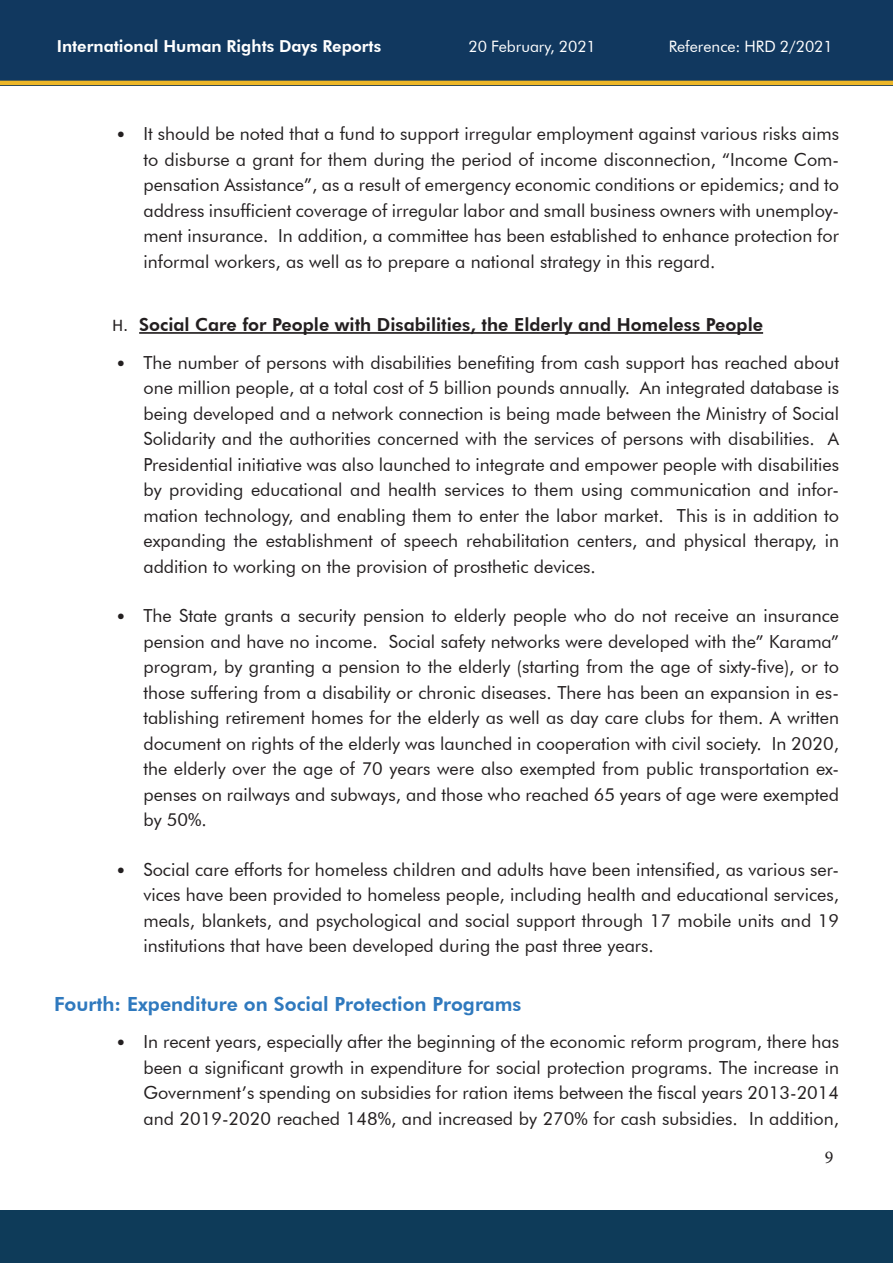
<style>
.page{position:relative;width:893px;height:1263px;background:#fff}
.page>*{position:absolute;margin:0;border:0;box-sizing:border-box;transform-origin:0 0}
.t1{font:800 19.5px "Futura BT";color:#2f79be}
.t2{font:18px/25.5px "Futura BT";color:#231f20;text-align:justify}
.t3{font:800 18px "Futura BT";color:#231f20}
.t4{font:18px "Minion Pro";color:#231f20}
.t5{font:800 16.5px "Futura BT";color:#fff}
.t6{font:15.75px "Futura BT";color:#fff}
.s1{font-family:"Calibri"}
.s2{font-family:"Calibri";font-weight:400}
</style>
<div class="page">
<div style="left:0;top:1210px;width:893px;height:53px;background:#0e3b59"></div>
<hr style="left:139px;top:332px;width:624px;height:2px;background:#231f20">
<div style="left:0;top:0;width:893px;height:85px;background:#11385f"></div>
<hr style="left:0;top:81px;width:893px;height:4px;background:#ecb628">
<p class="t5" style="left:57px;top:36px;width:326px">International Human Rights Days Reports</p>
<p class="t6" style="left:468px;top:37px;width:129px">20 February, 2021</p>
<p class="t6" style="left:669px;top:37px;width:166px">Reference: HRD 2/2021</p>
<p class="t2" style="left:143px;top:121px;width:697px;text-indent:-27px"><span class="s1">•</span> It should be noted that a fund to support irregular employment against various risks aims to disburse a grant for them during the period of income disconnection, “Income Com&shy;pensation Assistance”, as a result of emergency economic conditions or epidemics; and to address insufficient coverage of irregular labor and small business owners with unemploy&shy;ment insurance. In addition, a committee has been established to enhance protection for informal workers, as well as to prepare a national strategy in this regard.</p>
<p class="t3" style="left:112px;top:314px;width:652px"><span class="s2">H.</span> Social Care for People with Disabilities, the Elderly and Homeless People</p>
<p class="t2" style="left:143px;top:349px;width:697px;text-indent:-27px"><span class="s1">•</span> The number of persons with disabilities benefiting from cash support has reached about one million people, at a total cost of 5 billion pounds annually. An integrated database is being developed and a network connection is being made between the Ministry of Social Solidarity and the authorities concerned with the services of persons with disabilities. A Presidential initiative was also launched to integrate and empower people with disabilities by providing educational and health services to them using communication and infor&shy;mation technology, and enabling them to enter the labor market. This is in addition to expanding the establishment of speech rehabilitation centers, and physical therapy, in addition to working on the provision of prosthetic devices.</p>
<p class="t2" style="left:143px;top:603px;width:697px;text-indent:-27px"><span class="s1">•</span> The State grants a security pension to elderly people who do not receive an insurance pension and have no income. Social safety networks were developed with the” Karama” program, by granting a pension to the elderly (starting from the age of sixty-five), or to those suffering from a disability or chronic diseases. There has been an expansion in es&shy;tablishing retirement homes for the elderly as well as day care clubs for them. A written document on rights of the elderly was launched in cooperation with civil society. In 2020, the elderly over the age of 70 years were also exempted from public transportation ex&shy;penses on railways and subways, and those who reached 65 years of age were exempted by 50%.</p>
<p class="t2" style="left:143px;top:856px;width:697px;text-indent:-27px"><span class="s1">•</span> Social care efforts for homeless children and adults have been intensified, as various ser&shy;vices have been provided to homeless people, including health and educational services, meals, blankets, and psychological and social support through 17 mobile units and 19 institutions that have been developed during the past three years.</p>
<p class="t1" style="left:54px;top:992px;width:469px">Fourth: Expenditure on Social Protection Programs</p>
<p class="t2" style="left:143px;top:1029px;width:697px;text-indent:-27px"><span class="s1">•</span> In recent years, especially after the beginning of the economic reform program, there has been a significant growth in expenditure for social protection programs. The increase in Government’s spending on subsidies for ration items between the fiscal years 2013-2014 and 2019-2020 reached 148%, and increased by 270% for cash subsidies. In addition,</p>
<p class="t4" style="left:825px;top:1145px;width:10px">9</p>
</div>
